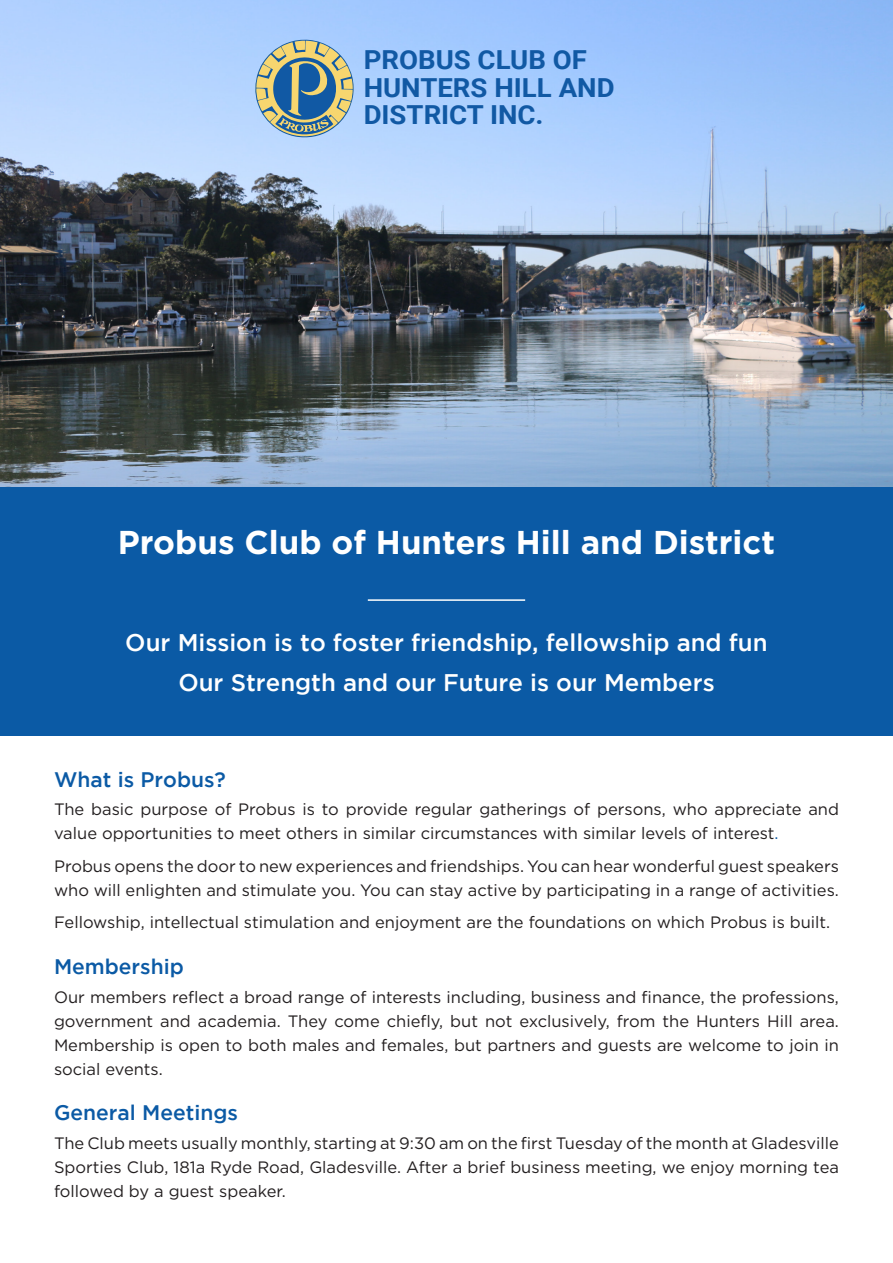
<style>
.page{position:relative;width:893px;height:1263px;background:#fff}
.page>*{position:absolute;margin:0;border:0;box-sizing:border-box;transform-origin:0 0}
.bc{font:700 33px "Gotham";color:#fff}
.t1{font:700 26.25px/27.6px "Roboto";color:#1159a4;scale:1.05 1}
.bc-2{font:500 24px "Gotham";color:#fff}
.B-head{font:500 21px "Gotham";color:#0b5aa5}
.bc-3{font:16.5px/24px "Gotham";color:#231f20}
.s1{color:#0b5aa5}
</style>
<div class="page">
<img style="left:0;top:0;width:893px;height:487px">
<div style="left:0;top:487px;width:893px;height:249px;background:#0b5aa5"></div>
<svg style="left:254px;top:39px;width:100px;height:100px"></svg>
<hr style="left:368px;top:599px;width:157px;height:2px;background:#fff">
<p class="t1" style="left:364px;top:45px;width:241px">PROBUS CLUB OF<br>HUNTERS HILL AND<br>DISTRICT INC.</p>
<p class="bc" style="left:118px;top:520px;width:659px">Probus Club of Hunters Hill and District</p>
<p class="bc-2" style="left:125px;top:629px;width:644px">Our Mission is to foster friendship, fellowship and fun</p>
<p class="bc-2" style="left:178px;top:669px;width:538px">Our Strength and our Future is our Members</p>
<p class="B-head" style="left:54px;top:768px;width:173px">What is Probus?</p>
<p class="bc-3" style="left:54px;top:797px;width:786px">The basic purpose of Probus is to provide regular gatherings of persons, who appreciate and value opportunities to meet others in similar circumstances with similar levels of interest<span class="s1">.</span></p>
<p class="bc-3" style="left:54px;top:854px;width:786px">Probus opens the door to new experiences and friendships. You can hear wonderful guest speakers who will enlighten and stimulate you. You can stay active by participating in a range of activities.</p>
<p class="bc-3" style="left:54px;top:910px;width:778px">Fellowship, intellectual stimulation and enjoyment are the foundations on which Probus is built.</p>
<p class="B-head" style="left:54px;top:955px;width:131px">Membership</p>
<p class="bc-3" style="left:54px;top:984px;width:786px;text-align:justify">Our members reflect a broad range of interests including, business and finance, the professions, government and academia. They come chiefly, but not exclusively, from the Hunters Hill area.<br>Membership is open to both males and females, but partners and guests are welcome to join in social events.</p>
<p class="B-head" style="left:54px;top:1101px;width:185px">General Meetings</p>
<p class="bc-3" style="left:54px;top:1130px;width:786px;text-align:justify">The Club meets usually monthly, starting at 9:30 am on the first Tuesday of the month at Gladesville Sporties Club, 181a Ryde Road, Gladesville. After a brief business meeting, we enjoy morning tea followed by a guest speaker.</p>
</div>
